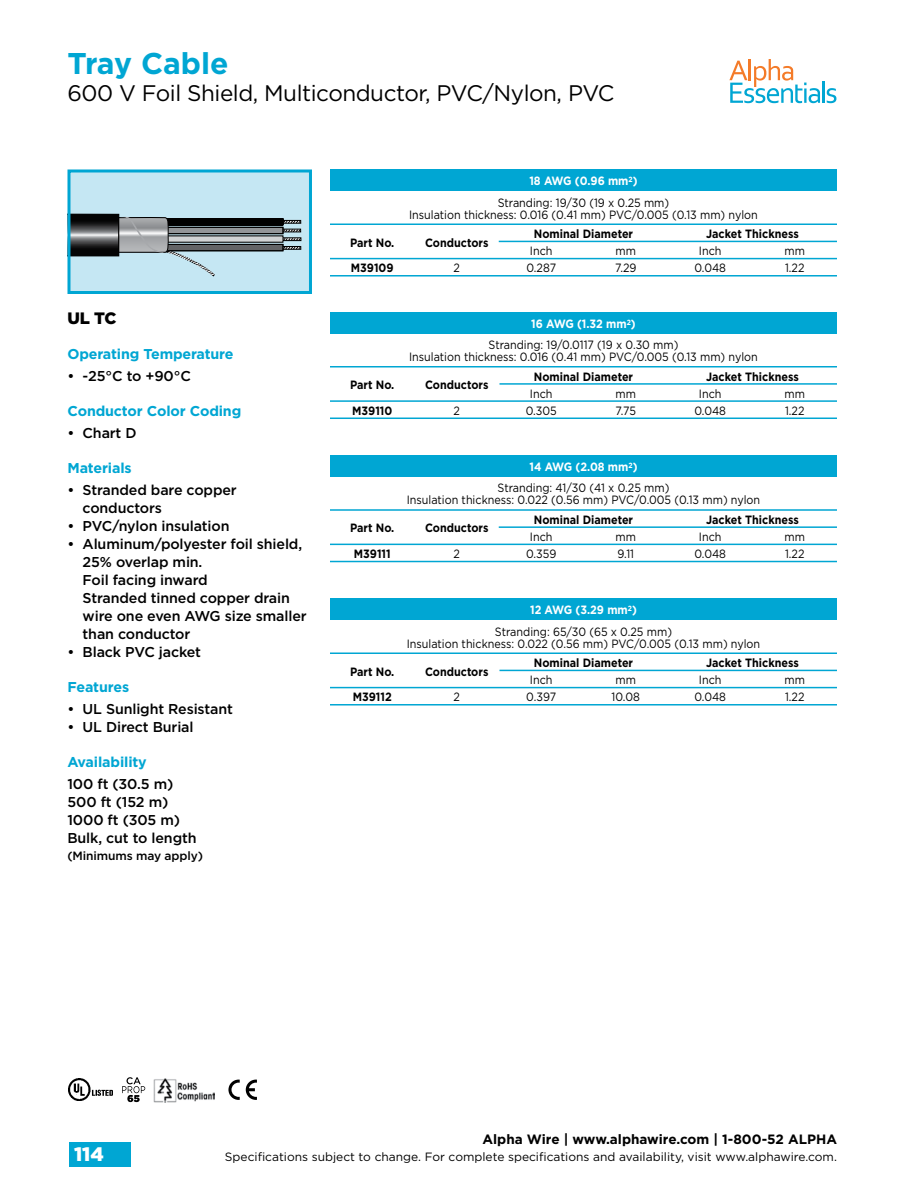
<style>
.page{position:relative;width:918px;height:1188px;background:#fff}
.page>*{position:absolute;margin:0;border:0;box-sizing:border-box;transform-origin:0 0}
.t1{font:700 30px "Gotham";color:#00a6d3}
.t2{font:22.5px "Gotham";letter-spacing:-.02em;color:#000}
.t3{font:900 19.5px "Gotham";color:#fff}
.t4{font:900 16.5px "Gotham";color:#000}
.t5{font:500 14.25px/18px "Gotham";letter-spacing:-.01em;color:#000}
.t6{font:700 14.25px "Gotham";letter-spacing:-.01em;color:#00a6d3}
.t7{font:700 13.5px "Gotham";color:#000}
.t8{font:12px/21.6px "Gotham";color:#000;text-align:center;scale:.9 1}
.t9{font:700 12px "Gotham";color:#000;scale:.9 1}
.t10{font:12px "Gotham";color:#000}
.t11{font:500 12px "Gotham";letter-spacing:-.01em;color:#000}
.s1{font-weight:700;color:#fff}
</style>
<div class="page">
<div style="left:69px;top:1142px;width:62px;height:24px;background:#00a6d3"></div>
<svg style="left:729px;top:59px;width:91px;height:44px"></svg>
<hr style="left:822px;top:82px;width:3px;height:21px;background:#00a6d3">
<svg style="left:827px;top:88px;width:9px;height:15px"></svg>
<div style="left:69px;top:171px;width:241px;height:122px;background:#c5e7f3"></div>
<svg style="left:71px;top:214px;width:230px;height:63px"></svg>
<div style="left:67px;top:169px;width:245px;height:125px;border:3px solid #00a6d3"></div>
<div style="left:330px;top:169px;width:507px;height:22px;background:#00a6d3"></div>
<hr style="left:330px;top:224px;width:507px;height:1px;background:#00a6d3">
<hr style="left:499px;top:241px;width:338px;height:1px;background:#00a6d3">
<hr style="left:330px;top:258px;width:507px;height:1px;background:#00a6d3">
<hr style="left:330px;top:275px;width:507px;height:2px;background:#00a6d3">
<div style="left:330px;top:312px;width:507px;height:22px;background:#00a6d3"></div>
<hr style="left:330px;top:366px;width:507px;height:2px;background:#00a6d3">
<hr style="left:499px;top:383px;width:338px;height:2px;background:#00a6d3">
<hr style="left:330px;top:400px;width:507px;height:2px;background:#00a6d3">
<hr style="left:330px;top:418px;width:507px;height:1px;background:#00a6d3">
<div style="left:330px;top:455px;width:507px;height:22px;background:#00a6d3"></div>
<hr style="left:330px;top:509px;width:507px;height:2px;background:#00a6d3">
<hr style="left:499px;top:526px;width:338px;height:2px;background:#00a6d3">
<hr style="left:330px;top:544px;width:507px;height:1px;background:#00a6d3">
<hr style="left:330px;top:561px;width:507px;height:1px;background:#00a6d3">
<div style="left:330px;top:598px;width:507px;height:22px;background:#00a6d3"></div>
<hr style="left:330px;top:652px;width:507px;height:2px;background:#00a6d3">
<hr style="left:499px;top:670px;width:338px;height:1px;background:#00a6d3">
<hr style="left:330px;top:687px;width:507px;height:1px;background:#00a6d3">
<hr style="left:330px;top:704px;width:507px;height:2px;background:#00a6d3">
<img style="left:68px;top:1079px;width:45px;height:22px">
<img style="left:153px;top:1078px;width:61px;height:25px">
<svg style="left:122px;top:1077px;width:23px;height:25px"></svg>
<svg style="left:246px;top:1080px;width:11px;height:20px"></svg>
<svg style="left:228px;top:1080px;width:12px;height:20px"></svg>
<h1 class="t1" style="left:68px;top:43px;width:163px">Tray Cable</h1>
<h2 class="t2" style="left:68px;top:78px;width:548px">600 V Foil Shield, Multiconductor, PVC/Nylon, PVC</h2>
<p class="t8" style="left:498px;top:170px;width:192px"><span class="s1">18 AWG (0.96 mm</span><sup>2</sup><span class="s1">)<br></span>Stranding: 19/30 (19 x 0.25 mm)</p>
<p class="t8" style="left:409px;top:203px;width:389px">Insulation thickness: 0.016 (0.41 mm) PVC/0.005 (0.13 mm) nylon</p>
<p class="t9" style="left:350px;top:234px;width:51px">Part No.</p>
<p class="t9" style="left:425px;top:234px;width:72px">Conductors</p>
<p class="t9" style="left:534px;top:226px;width:112px">Nominal Diameter</p>
<p class="t9" style="left:706px;top:226px;width:104px">Jacket Thickness</p>
<p class="t8" style="left:530px;top:240px;width:27px">Inch</p>
<p class="t8" style="left:615px;top:240px;width:24px">mm</p>
<p class="t8" style="left:699px;top:240px;width:27px">Inch</p>
<p class="t8" style="left:784px;top:240px;width:24px">mm</p>
<h3 class="t4" style="left:67px;top:308px;width:51px">UL TC</h3>
<p class="t6" style="left:67px;top:344px;width:168px">Operating Temperature</p>
<p class="t5" style="left:67px;top:367px;width:125px">• -25°C to +90°C</p>
<p class="t6" style="left:67px;top:401px;width:175px">Conductor Color Coding</p>
<p class="t5" style="left:67px;top:424px;width:71px">• Chart D</p>
<p class="t6" style="left:67px;top:458px;width:66px">Materials</p>
<p class="t5" style="left:83px;top:481px;width:156px;text-indent:-15px">• Stranded bare copper conductors</p>
<p class="t5" style="left:67px;top:517px;width:164px">• PVC/nylon insulation</p>
<p class="t5" style="left:83px;top:535px;width:226px;text-indent:-15px">• Aluminum/polyester foil shield,<br>25% overlap min.<br>Foil facing inward<br>Stranded tinned copper drain wire one even AWG size smaller than conductor</p>
<p class="t5" style="left:67px;top:643px;width:135px">• Black PVC jacket</p>
<p class="t6" style="left:67px;top:677px;width:63px">Features</p>
<p class="t5" style="left:67px;top:700px;width:167px">• UL Sunlight Resistant</p>
<p class="t5" style="left:67px;top:718px;width:128px">• UL Direct Burial</p>
<p class="t6" style="left:67px;top:752px;width:81px">Availability</p>
<p class="t5" style="left:67px;top:775px;width:131px">100 ft (30.5 m)<br>500 ft (152 m)<br>1000 ft (305 m)<br>Bulk, cut to length</p>
<p class="t11" style="left:67px;top:848px;width:137px">(Minimums may apply)</p>
<p class="t9" style="left:351px;top:260px;width:49px">M39109</p>
<p class="t8" style="left:454px;top:257px;width:9px">2</p>
<p class="t8" style="left:526px;top:257px;width:35px">0.287</p>
<p class="t8" style="left:615px;top:257px;width:25px">7.29</p>
<p class="t8" style="left:694px;top:257px;width:37px">0.048</p>
<p class="t8" style="left:785px;top:257px;width:23px">1.22</p>
<p class="t8" style="left:489px;top:312px;width:213px"><span class="s1">16 AWG (1.32 mm</span><sup>2</sup><span class="s1">)<br></span>Stranding: 19/0.0117 (19 x 0.30 mm)</p>
<p class="t8" style="left:409px;top:346px;width:389px">Insulation thickness: 0.016 (0.41 mm) PVC/0.005 (0.13 mm) nylon</p>
<p class="t9" style="left:350px;top:377px;width:51px">Part No.</p>
<p class="t9" style="left:425px;top:377px;width:72px">Conductors</p>
<p class="t9" style="left:534px;top:368px;width:112px">Nominal Diameter</p>
<p class="t9" style="left:706px;top:368px;width:104px">Jacket Thickness</p>
<p class="t8" style="left:530px;top:382px;width:27px">Inch</p>
<p class="t8" style="left:615px;top:382px;width:24px">mm</p>
<p class="t8" style="left:699px;top:382px;width:27px">Inch</p>
<p class="t8" style="left:784px;top:382px;width:24px">mm</p>
<p class="t9" style="left:352px;top:403px;width:46px">M39110</p>
<p class="t8" style="left:454px;top:400px;width:9px">2</p>
<p class="t8" style="left:526px;top:400px;width:36px">0.305</p>
<p class="t8" style="left:615px;top:400px;width:24px">7.75</p>
<p class="t8" style="left:694px;top:400px;width:37px">0.048</p>
<p class="t8" style="left:785px;top:400px;width:23px">1.22</p>
<p class="t8" style="left:498px;top:456px;width:192px"><span class="s1">14 AWG (2.08 mm</span><sup>2</sup><span class="s1">)<br></span>Stranding: 41/30 (41 x 0.25 mm)</p>
<p class="t8" style="left:407px;top:489px;width:394px">Insulation thickness: 0.022 (0.56 mm) PVC/0.005 (0.13 mm) nylon</p>
<p class="t9" style="left:350px;top:520px;width:51px">Part No.</p>
<p class="t9" style="left:425px;top:520px;width:72px">Conductors</p>
<p class="t9" style="left:534px;top:512px;width:112px">Nominal Diameter</p>
<p class="t9" style="left:706px;top:512px;width:104px">Jacket Thickness</p>
<p class="t8" style="left:530px;top:526px;width:27px">Inch</p>
<p class="t8" style="left:615px;top:526px;width:24px">mm</p>
<p class="t8" style="left:699px;top:526px;width:27px">Inch</p>
<p class="t8" style="left:784px;top:526px;width:24px">mm</p>
<p class="t9" style="left:354px;top:546px;width:42px">M39111</p>
<p class="t8" style="left:454px;top:543px;width:9px">2</p>
<p class="t8" style="left:526px;top:543px;width:35px">0.359</p>
<p class="t8" style="left:617px;top:543px;width:20px">9.11</p>
<p class="t8" style="left:694px;top:543px;width:37px">0.048</p>
<p class="t8" style="left:785px;top:543px;width:23px">1.22</p>
<p class="t8" style="left:495px;top:599px;width:198px"><span class="s1">12 AWG (3.29 mm</span><sup>2</sup><span class="s1">)<br></span>Stranding: 65/30 (65 x 0.25 mm)</p>
<p class="t8" style="left:407px;top:632px;width:394px">Insulation thickness: 0.022 (0.56 mm) PVC/0.005 (0.13 mm) nylon</p>
<p class="t9" style="left:350px;top:663px;width:51px">Part No.</p>
<p class="t9" style="left:425px;top:663px;width:72px">Conductors</p>
<p class="t9" style="left:534px;top:655px;width:112px">Nominal Diameter</p>
<p class="t9" style="left:706px;top:655px;width:104px">Jacket Thickness</p>
<p class="t8" style="left:530px;top:669px;width:27px">Inch</p>
<p class="t8" style="left:615px;top:669px;width:24px">mm</p>
<p class="t8" style="left:699px;top:669px;width:27px">Inch</p>
<p class="t8" style="left:784px;top:669px;width:24px">mm</p>
<p class="t9" style="left:353px;top:689px;width:45px">M39112</p>
<p class="t8" style="left:454px;top:686px;width:9px">2</p>
<p class="t8" style="left:526px;top:686px;width:35px">0.397</p>
<p class="t8" style="left:612px;top:686px;width:33px">10.08</p>
<p class="t8" style="left:694px;top:686px;width:37px">0.048</p>
<p class="t8" style="left:785px;top:686px;width:23px">1.22</p>
<p class="t7" style="left:483px;top:1131px;width:356px">Alpha Wire | www.alphawire.com | 1-800-52 ALPHA</p>
<h3 class="t3" style="left:74px;top:1142px;width:31px">114</h3>
<p class="t10" style="left:225px;top:1149px;width:614px">Specifications subject to change. For complete specifications and availability, visit www.alphawire.com.</p>
</div>
